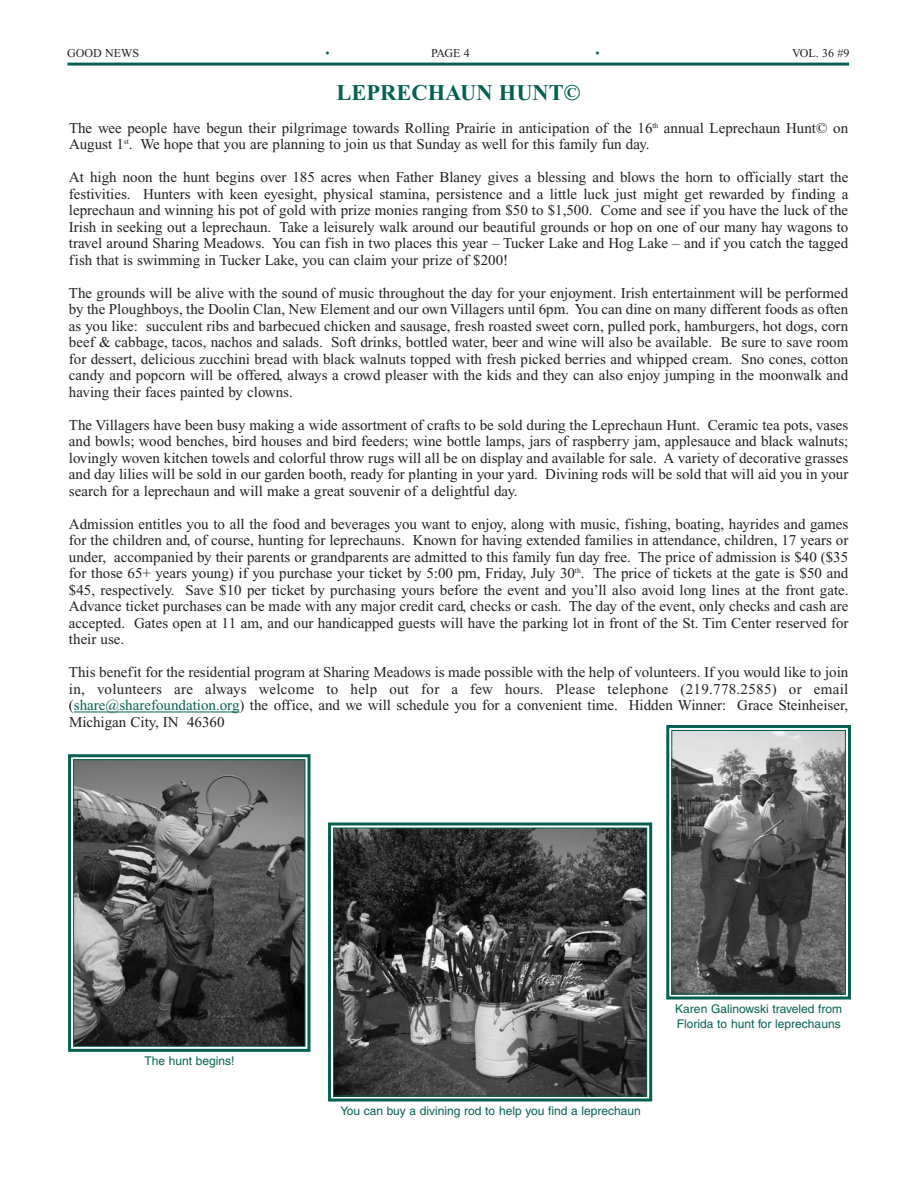
<style>
.page{position:relative;width:918px;height:1188px;background:#fff}
.page>*{position:absolute;margin:0;border:0;box-sizing:border-box;transform-origin:0 0}
.t1{font:700 22.5px "Times New Roman";color:#046152}
.t2{font:15px/16.5px "Times New Roman";color:#231f20;text-align:justify}
.t3{font:12px/14.4px "Helvetica";color:#046152}
.t4{font:12px "Times New Roman";color:#231f20}
.t5{font:12px "Times New Roman";color:#046152}
.s1{color:#046152}
</style>
<div class="page">
<hr style="left:68px;top:63px;width:781px;height:3px;background:#046152">
<hr style="left:74px;top:712px;width:158px;height:1px;background:#046152">
<img style="left:75px;top:761px;width:228px;height:284px">
<div style="left:68px;top:754px;width:242px;height:298px;border:3px solid #046152"></div>
<div style="left:73px;top:759px;width:232px;height:288px;border:1px solid #046152"></div>
<img style="left:335px;top:830px;width:310px;height:265px">
<div style="left:328px;top:823px;width:324px;height:279px;border:3px solid #046152"></div>
<div style="left:333px;top:828px;width:314px;height:269px;border:1px solid #046152"></div>
<img style="left:673px;top:732px;width:171px;height:261px">
<div style="left:666px;top:725px;width:185px;height:275px;border:3px solid #046152"></div>
<div style="left:671px;top:730px;width:175px;height:265px;border:1px solid #046152"></div>
<p class="t4" style="left:67px;top:49px;width:73px">GOOD NEWS</p>
<p class="t5" style="left:325px;top:49px;width:6px">•</p>
<p class="t4" style="left:431px;top:49px;width:40px">PAGE 4</p>
<p class="t5" style="left:595px;top:49px;width:6px">•</p>
<p class="t4" style="left:792px;top:49px;width:59px">VOL. 36 #9</p>
<h1 class="t1" style="left:337px;top:85px;width:246px">LEPRECHAUN HUNT©</h1>
<p class="t2" style="left:69px;top:121px;width:781px">The wee people have begun their pilgrimage towards Rolling Prairie in anticipation of the 16<sup>th</sup> annual Leprechaun Hunt© on<br>August 1<sup>st</sup>. We hope that you are planning to join us that Sunday as well for this family fun day.</p>
<p class="t2" style="left:69px;top:171px;width:781px">At high noon the hunt begins over 185 acres when Father Blaney gives a blessing and blows the horn to officially start the festivities. Hunters with keen eyesight, physical stamina, persistence and a little luck just might get rewarded by finding a leprechaun and winning his pot of gold with prize monies ranging from $50 to $1,500. Come and see if you have the luck of the Irish in seeking out a leprechaun. Take a leisurely walk around our beautiful grounds or hop on one of our many hay wagons to travel around Sharing Meadows. You can fish in two places this year – Tucker Lake and Hog Lake – and if you catch the tagged fish that is swimming in Tucker Lake, you can claim your prize of $200!</p>
<p class="t2" style="left:69px;top:286px;width:781px">The grounds will be alive with the sound of music throughout the day for your enjoyment. Irish entertainment will be performed by the Ploughboys, the Doolin Clan, New Element and our own Villagers until 6pm. You can dine on many different foods as often as you like: succulent ribs and barbecued chicken and sausage, fresh roasted sweet corn, pulled pork, hamburgers, hot dogs, corn beef &amp; cabbage, tacos, nachos and salads. Soft drinks, bottled water, beer and wine will also be available. Be sure to save room for dessert, delicious zucchini bread with black walnuts topped with fresh picked berries and whipped cream. Sno cones, cotton candy and popcorn will be offered, always a crowd pleaser with the kids and they can also enjoy jumping in the moonwalk and having their faces painted by clowns.</p>
<p class="t2" style="left:69px;top:418px;width:781px">The Villagers have been busy making a wide assortment of crafts to be sold during the Leprechaun Hunt. Ceramic tea pots, vases and bowls; wood benches, bird houses and bird feeders; wine bottle lamps, jars of raspberry jam, applesauce and black walnuts; lovingly woven kitchen towels and colorful throw rugs will all be on display and available for sale. A variety of decorative grasses and day lilies will be sold in our garden booth, ready for planting in your yard. Divining rods will be sold that will aid you in your search for a leprechaun and will make a great souvenir of a delightful day.</p>
<p class="t2" style="left:69px;top:517px;width:781px">Admission entitles you to all the food and beverages you want to enjoy, along with music, fishing, boating, hayrides and games for the children and, of course, hunting for leprechauns. Known for having extended families in attendance, children, 17 years or under, accompanied by their parents or grandparents are admitted to this family fun day free. The price of admission is $40 ($35 for those 65+ years young) if you purchase your ticket by 5:00 pm, Friday, July 30<sup>th</sup>. The price of tickets at the gate is $50 and $45, respectively. Save $10 per ticket by purchasing yours before the event and you’ll also avoid long lines at the front gate.<br>Advance ticket purchases can be made with any major credit card, checks or cash. The day of the event, only checks and cash are accepted. Gates open at 11 am, and our handicapped guests will have the parking lot in front of the St. Tim Center reserved for their use.</p>
<p class="t2" style="left:69px;top:666px;width:781px">This benefit for the residential program at Sharing Meadows is made possible with the help of volunteers. If you would like to join in, volunteers are always welcome to help out for a few hours. Please telephone (219.778.2585) or email (<span class="s1">share@sharefoundation.org</span>) the office, and we will schedule you for a convenient time. Hidden Winner: Grace Steinheiser, Michigan City, IN 46360</p>
<p class="t3" style="left:144px;top:1055px;width:92px">The hunt begins!</p>
<p class="t3" style="left:340px;top:1105px;width:302px">You can buy a divining rod to help you find a leprechaun</p>
<p class="t3" style="left:675px;top:1003px;width:168px">Karen Galinowski traveled from<br>Florida to hunt for leprechauns</p>
</div>
